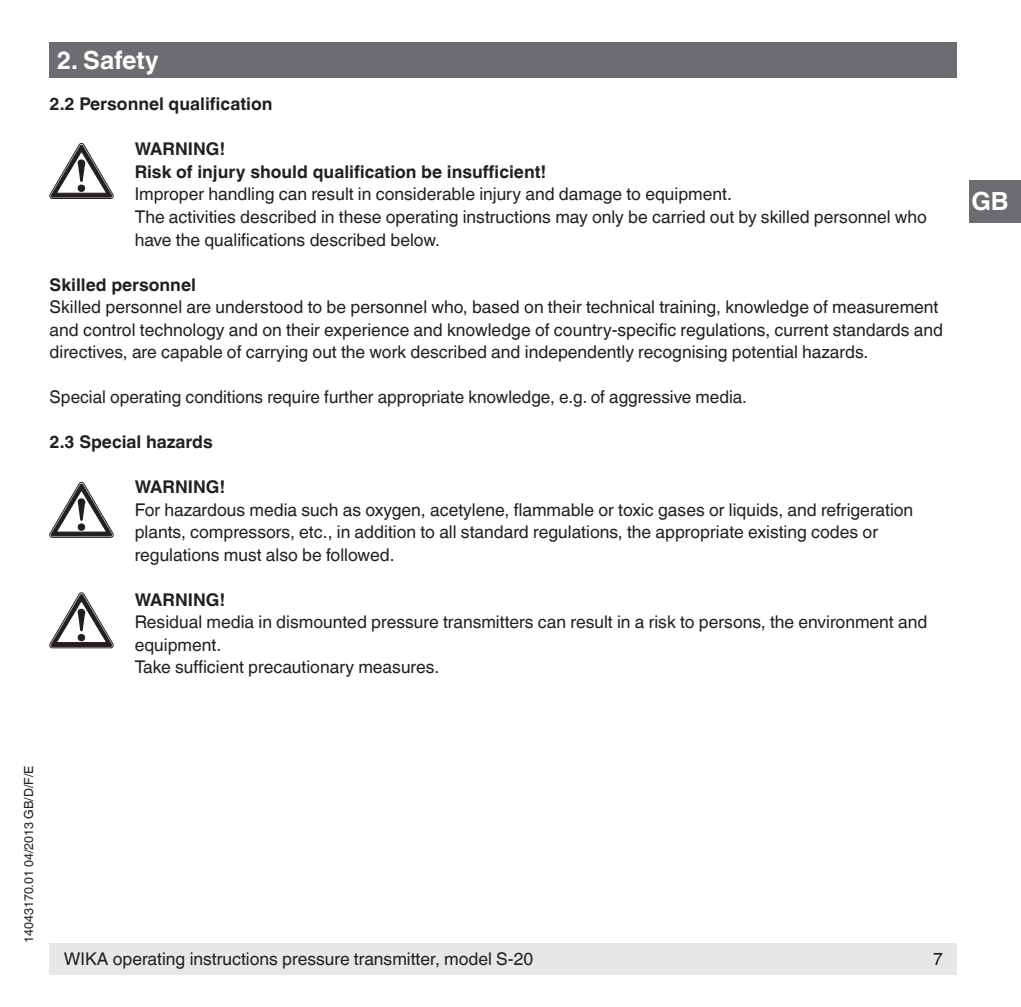
<style>
.page{position:relative;width:1021px;height:1007px;background:#fff}
.page>*{position:absolute;margin:0;border:0;box-sizing:border-box;transform-origin:0 0}
.t1{font:700 25px "Helvetica World";color:#fff}
.t2{font:17.5px/22.5px "Helvetica World";color:#231f20}
.t3{font:700 17.5px/22.5px "Helvetica World";color:#231f20}
.t4{font:12.5px "Helvetica World";color:#231f20}
</style>
<div class="page">
<div style="left:50px;top:943px;width:907px;height:31px;background:#e6e7e9"></div>
<div style="left:50px;top:43px;width:907px;height:35px;background:#6c6d70"></div>
<div style="left:969px;top:180px;width:51px;height:42px;background:#6c6d70"></div>
<svg style="left:50px;top:143px;width:63px;height:56px"></svg>
<svg style="left:50px;top:482px;width:63px;height:55px"></svg>
<svg style="left:50px;top:592px;width:63px;height:56px"></svg>
<h1 class="t1" style="left:57px;top:46px;width:104px">2. Safety</h1>
<p class="t3" style="left:50px;top:93px;width:224px">2.2 Personnel qualification</p>
<p class="t3" style="left:135px;top:138px;width:413px">WARNING!<br>Risk of injury should qualification be insufficient!</p>
<p class="t2" style="left:135px;top:183px;width:793px">Improper handling can result in considerable injury and damage to equipment.<br>The activities described in these operating instructions may only be carried out by skilled personnel who have the qualifications described below.</p>
<p class="t3" style="left:50px;top:273px;width:148px">Skilled personnel</p>
<p class="t2" style="left:50px;top:296px;width:894px">Skilled personnel are understood to be personnel who, based on their technical training, knowledge of measurement and control technology and on their experience and knowledge of country-specific regulations, current standards and directives, are capable of carrying out the work described and independently recognising potential hazards.</p>
<p class="t2" style="left:50px;top:386px;width:699px">Special operating conditions require further appropriate knowledge, e.g. of aggressive media.</p>
<p class="t3" style="left:50px;top:431px;width:165px">2.3 Special hazards</p>
<p class="t3" style="left:135px;top:476px;width:92px">WARNING!</p>
<p class="t2" style="left:135px;top:498px;width:780px">For hazardous media such as oxygen, acetylene, flammable or toxic gases or liquids, and refrigeration plants, compressors, etc., in addition to all standard regulations, the appropriate existing codes or regulations must also be followed.</p>
<p class="t3" style="left:135px;top:588px;width:92px">WARNING!</p>
<p class="t2" style="left:135px;top:611px;width:794px">Residual media in dismounted pressure transmitters can result in a risk to persons, the environment and equipment.<br>Take sufficient precautionary measures.</p>
<h1 class="t1" style="left:971px;top:187px;width:39px">GB</h1>
<p class="t4" style="left:22px;top:943px;width:179px;rotate:-90deg">14043170.01 04/2013 GB/D/F/E</p>
<p class="t2" style="left:64px;top:947px;width:471px">WIKA operating instructions pressure transmitter, model S-20</p>
<p class="t2" style="left:933px;top:947px;width:11px">7</p>
</div>
